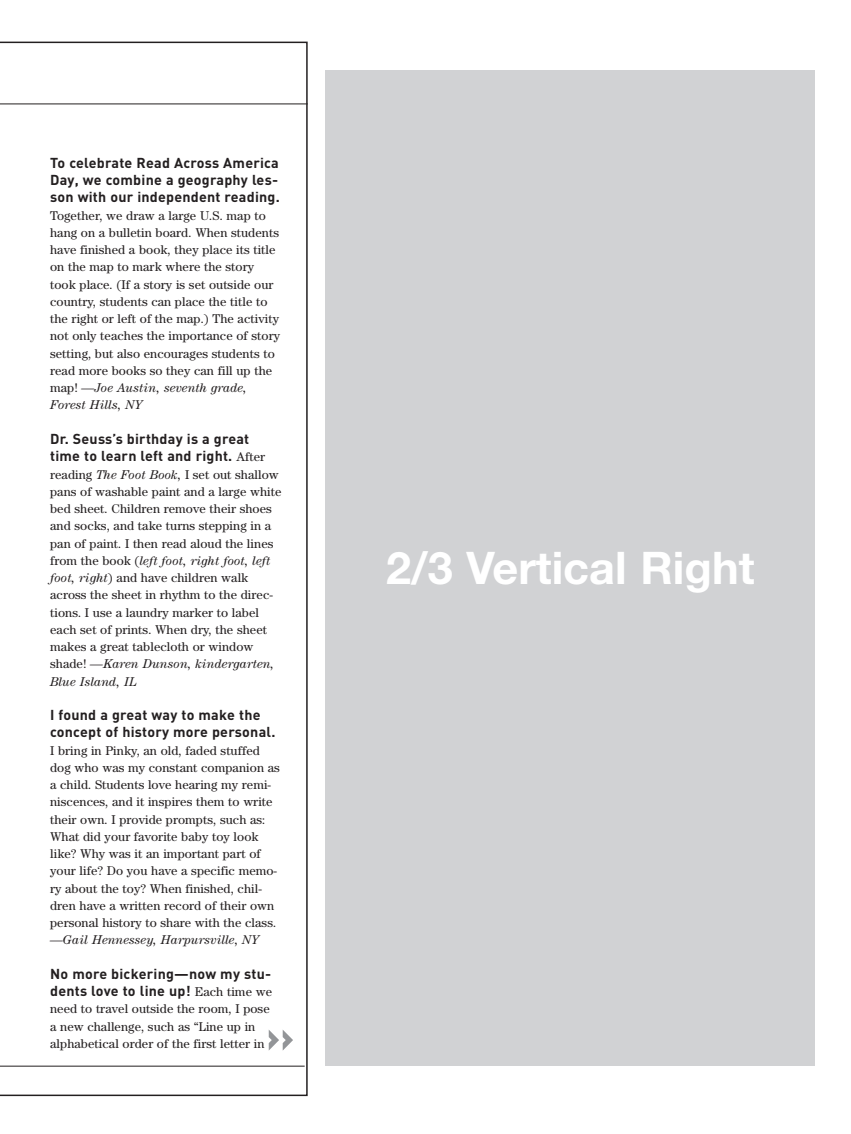
<style>
.page{position:relative;width:851px;height:1134px;background:#fff}
.page>*{position:absolute;margin:0;border:0;box-sizing:border-box;transform-origin:0 0}
.t1{font:700 45px "Helvetica Neue";color:#fff}
.t2{font:700 14.25px/17.2px "DIN";letter-spacing:.015em;color:#231f20}
.t3{font:12.75px/17.2px "Century";letter-spacing:.005em;color:#231f20}
.t4{font:italic 12.75px "Century";letter-spacing:.005em;color:#231f20}
.s1{font-style:italic}
.s2{font-family:"Century";font-weight:400;font-size:12.75px}
</style>
<div class="page">
<svg style="left:0;top:42px;width:308px;height:1054px"></svg>
<div style="left:325px;top:70px;width:490px;height:996px;background:#d1d2d4"></div>
<img style="left:266px;top:1029px;width:27px;height:23px">
<p class="t2" style="left:50px;top:154px;width:231px;text-align:justify">To celebrate Read Across America Day, we combine a geography les&shy;son with our independent reading.</p>
<p class="t3" style="left:50px;top:208px;width:231px">Together, we draw a large U.S. map to hang on a bulletin board. When students have finished a book, they place its title on the map to mark where the story took place. (If a story is set outside our country, students can place the title to the right or left of the map.) The activity not only teaches the importance of story setting, but also encourages students to read more books so they can fill up the map! <span class="s1">—Joe Austin, seventh grade, Forest Hills, NY</span></p>
<p class="t2" style="left:50px;top:430px;width:216px">Dr. Seuss’s birthday is a great time to learn left and right. <span class="s2">After</span></p>
<p class="t3" style="left:50px;top:467px;width:233px">reading <span class="s1">The Foot Book,</span> I set out shallow pans of washable paint and a large white bed sheet. Children remove their shoes and socks, and take turns stepping in a pan of paint. I then read aloud the lines from the book (<span class="s1">left foot, right foot, left foot, right</span>) and have children walk across the sheet in rhythm to the direc&shy;tions. I use a laundry marker to label each set of prints. When dry, the sheet makes a great tablecloth or window shade! <span class="s1">—Karen Dunson, kindergarten, Blue Island, IL</span></p>
<p class="t2" style="left:50px;top:707px;width:227px">I found a great way to make the concept of history more personal.</p>
<p class="t3" style="left:50px;top:743px;width:231px">I bring in Pinky, an old, faded stuffed dog who was my constant companion as a child. Students love hearing my remi&shy;niscences, and it inspires them to write their own. I provide prompts, such as:<br>What did your favorite baby toy look like? Why was it an important part of your life? Do you have a specific memo&shy;ry about the toy? When finished, chil&shy;dren have a written record of their own personal history to share with the class.</p>
<p class="t4" style="left:50px;top:936px;width:211px">—Gail Hennessey, Harpursville, NY</p>
<p class="t2" style="left:50px;top:965px;width:223px">No more bickering—now my stu&shy;dents love to line up! <span class="s2">Each time we</span></p>
<p class="t3" style="left:50px;top:1001px;width:221px">need to travel outside the room, I pose a new challenge, such as “Line up in alphabetical order of the first letter in</p>
<h1 class="t1" style="left:386px;top:540px;width:370px">2/3 Vertical Right</h1>
</div>
